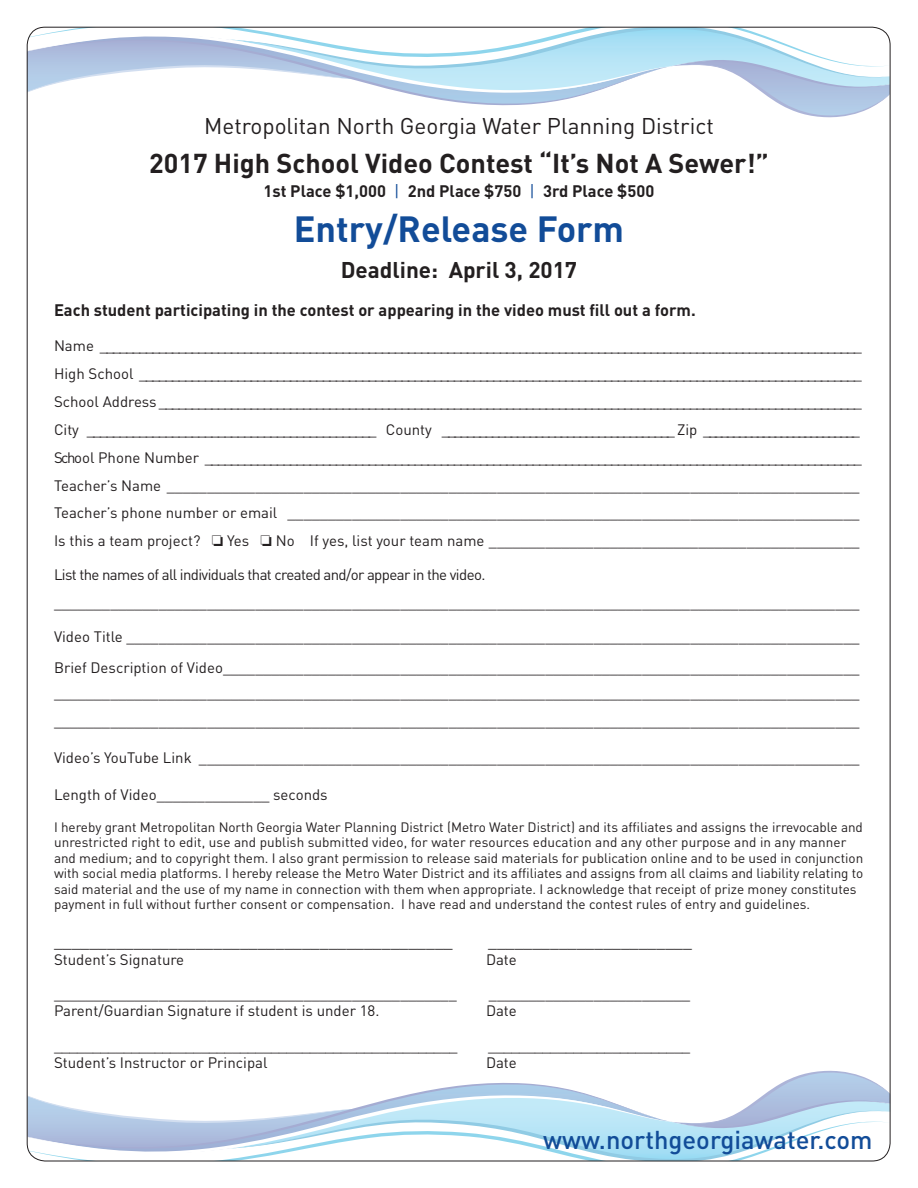
<style>
.page{position:relative;width:918px;height:1188px;background:#fff}
.page>*{position:absolute;margin:0;border:0;box-sizing:border-box;transform-origin:0 0}
.t1{font:700 36px "DIN";color:#124c98}
.t2{font:700 27px "DIN";color:#231f20}
.t3{font:500 25.5px "DIN";color:#124c98}
.t4{font:22.5px "DIN";color:#231f20}
.t5{font:700 22.5px "DIN";color:#231f20}
.t6{font:700 16.5px "DIN";color:#231f20}
.t7{font:16.5px "DIN";color:#231f20}
.t8{font:15px "DIN";color:#231f20}
.t9{font:15px/27.9px "DIN";letter-spacing:-.04em;color:#231f20}
.t10{font:13.5px/15.6px "DIN";letter-spacing:-.005em;color:#231f20}
.s1{font-weight:400;color:#124c98}
</style>
<div class="page">
<svg style="left:27px;top:27px;width:863px;height:90px"></svg>
<svg style="left:27px;top:1071px;width:863px;height:90px"></svg>
<p class="t4" style="left:204px;top:112px;width:511px">Metropolitan North Georgia Water Planning District</p>
<p class="t2" style="left:149px;top:146px;width:621px">2017 High School Video Contest “It’s Not A Sewer!”</p>
<p class="t6" style="left:264px;top:181px;width:392px">1st Place $1,000 <span class="s1">|</span> 2nd Place $750 <span class="s1">|</span> 3rd Place $500</p>
<p class="t1" style="left:294px;top:205px;width:332px">Entry/Release Form</p>
<p class="t5" style="left:341px;top:255px;width:238px">Deadline: April 3, 2017</p>
<p class="t6" style="left:54px;top:299px;width:643px">Each student participating in the contest or appearing in the video must fill out a form.</p>
<p class="t8" style="left:54px;top:336px;width:809px">Name ____________________________________________________________________________________________________________________</p>
<p class="t8" style="left:54px;top:364px;width:809px">High School ______________________________________________________________________________________________________________</p>
<p class="t8" style="left:54px;top:392px;width:809px">School Address ___________________________________________________________________________________________________________</p>
<p class="t8" style="left:54px;top:420px;width:808px">City ____________________________________________ County _____________________________________ Zip __________________________</p>
<p class="t8" style="left:54px;top:448px;width:809px">School Phone Number ____________________________________________________________________________________________________</p>
<p class="t8" style="left:54px;top:476px;width:807px">Teacher’s Name ______________________________________________________________________________________</p>
<p class="t8" style="left:54px;top:504px;width:807px">Teacher’s phone number or email _______________________________________________________________________</p>
<p class="t8" style="left:54px;top:532px;width:807px">Is this a team project? ❏ Yes ❏ No If yes, list your team name ______________________________________________</p>
<p class="t9" style="left:54px;top:561px;width:807px">List the names of all individuals that created and/or appear in the video. ____________________________________________________________________________________________________</p>
<p class="t8" style="left:54px;top:628px;width:807px">Video Title ___________________________________________________________________________________________</p>
<p class="t8" style="left:54px;top:659px;width:807px">Brief Description of Video_______________________________________________________________________________</p>
<p class="t8" style="left:54px;top:684px;width:807px">____________________________________________________________________________________________________</p>
<p class="t8" style="left:54px;top:712px;width:807px">____________________________________________________________________________________________________</p>
<p class="t8" style="left:54px;top:749px;width:807px">Video’s YouTube Link __________________________________________________________________________________</p>
<p class="t8" style="left:54px;top:785px;width:275px">Length of Video______________ seconds</p>
<p class="t10" style="left:54px;top:819px;width:811px">I hereby grant Metropolitan North Georgia Water Planning District (Metro Water District) and its affiliates and assigns the irrevocable and unrestricted right to edit, use and publish submitted video, for water resources education and any other purpose and in any manner and medium; and to copyright them. I also grant permission to release said materials for publication online and to be used in conjunction with social media platforms. I hereby release the Metro Water District and its affiliates and assigns from all claims and liability relating to said material and the use of my name in connection with them when appropriate. I acknowledge that receipt of prize money constitutes payment in full without further consent or compensation. I have read and understand the contest rules of entry and guidelines.</p>
<p class="t7" style="left:54px;top:931px;width:400px">_____________________________________________</p>
<p class="t7" style="left:488px;top:931px;width:205px">_______________________</p>
<p class="t8" style="left:54px;top:950px;width:132px">Student’s Signature</p>
<p class="t8" style="left:486px;top:950px;width:32px">Date</p>
<p class="t8" style="left:54px;top:984px;width:404px">__________________________________________________</p>
<p class="t8" style="left:489px;top:984px;width:203px">_________________________</p>
<p class="t8" style="left:54px;top:1002px;width:327px">Parent/Guardian Signature if student is under 18.</p>
<p class="t8" style="left:486px;top:1002px;width:32px">Date</p>
<p class="t8" style="left:54px;top:1036px;width:405px">____________________________________________________</p>
<p class="t8" style="left:488px;top:1036px;width:203px">__________________________</p>
<p class="t8" style="left:54px;top:1053px;width:215px">Student’s Instructor or Principal</p>
<p class="t8" style="left:486px;top:1053px;width:32px">Date</p>
<p class="t3" style="left:543px;top:1124px;width:331px">www.northgeorgiawater.com</p>
</div>
